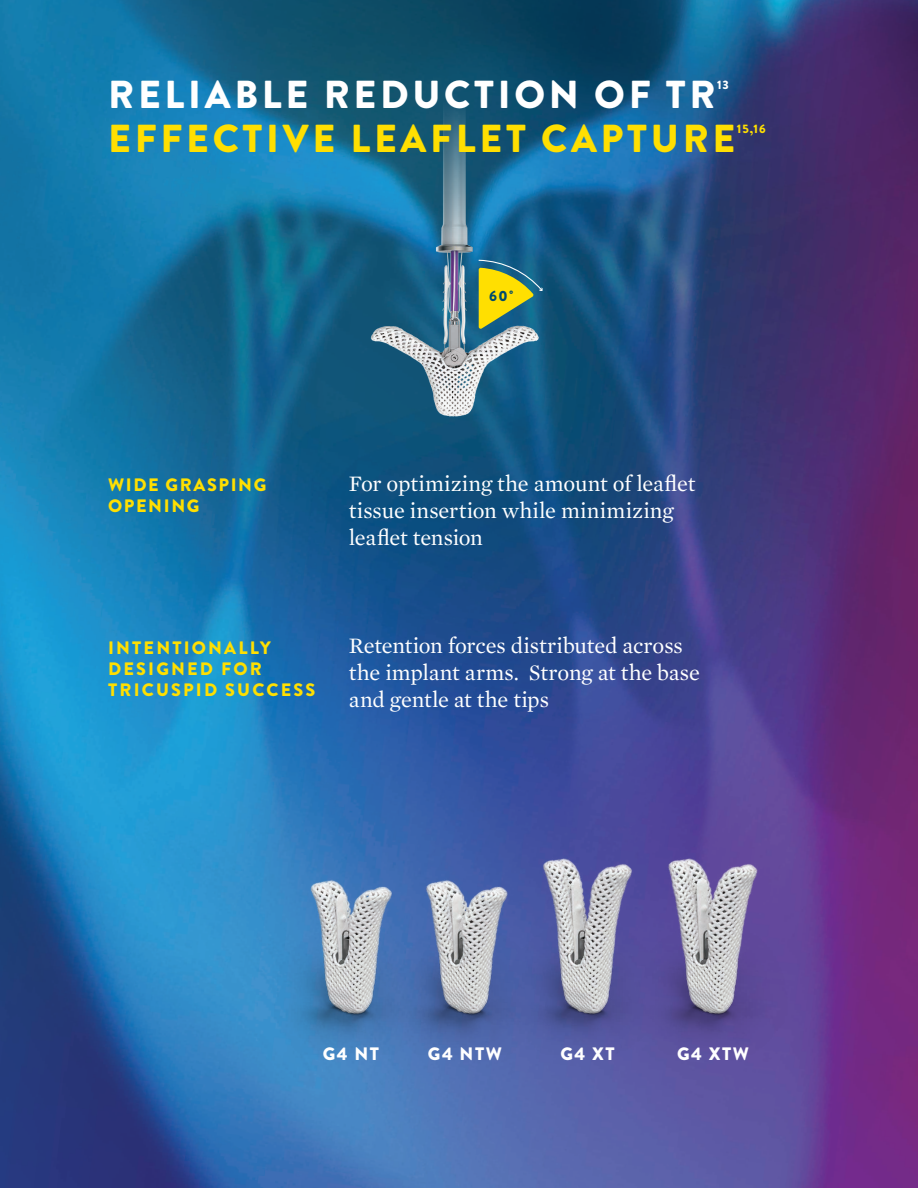
<style>
.page{position:relative;width:918px;height:1188px;background:#fff}
.page>*{position:absolute;margin:0;border:0;box-sizing:border-box;transform-origin:0 0}
.t1{font:900 39px "Brandon Grotesque";letter-spacing:.095em;color:#ffdf01}
.t2{font:900 39px "Brandon Grotesque";letter-spacing:.095em;color:#fff}
.t3{font:22.5px/27px "Mercury Text G1";letter-spacing:-.005em;color:#fff}
.t4{font:900 18px/21px "Brandon Grotesque";letter-spacing:.12em;color:#ffdf01}
.t5{font:900 18px/21px "Brandon Grotesque";letter-spacing:.09em;color:#ffdf01}
.t6{font:900 18px "Brandon Grotesque";letter-spacing:.09em;color:#fff}
.t7{font:900 14.7px "Brandon Grotesque";color:#004b6c}
.t8{font:900 12.3px "Brandon Grotesque";color:#ffdf01}
.t9{font:900 12.3px "Brandon Grotesque";color:#fff}
</style>
<div class="page">
<img style="left:0;top:0;width:918px;height:1188px">
<img style="left:297px;top:0;width:304px;height:438px">
<svg style="left:478px;top:259px;width:65px;height:70px;background:#829d50"></svg>
<img style="left:240px;top:814px;width:604px;height:240px">
<h1 class="t2" style="left:108px;top:67px;width:609px">RELIABLE REDUCTION OF TR</h1>
<p class="t9" style="left:717px;top:76px;width:13px">13</p>
<h1 class="t1" style="left:108px;top:111px;width:629px">EFFECTIVE LEAFLET CAPTURE</h1>
<p class="t8" style="left:737px;top:120px;width:30px">15,16</p>
<p class="t7" style="left:489px;top:285px;width:26px">60˚</p>
<p class="t5" style="left:108px;top:475px;width:160px">WIDE GRASPING<br>OPENING</p>
<p class="t3" style="left:349px;top:469px;width:348px">For optimizing the amount of leaflet tissue insertion while minimizing leaflet tension</p>
<p class="t4" style="left:108px;top:637px;width:209px">INTENTIONALLY<br>DESIGNED FOR<br>TRICUSPID SUCCESS</p>
<p class="t3" style="left:349px;top:631px;width:353px">Retention forces distributed across the implant arms. Strong at the base and gentle at the tips</p>
<p class="t6" style="left:323px;top:1041px;width:58px">G4 NT</p>
<p class="t6" style="left:428px;top:1041px;width:76px">G4 NTW</p>
<p class="t6" style="left:561px;top:1041px;width:56px">G4 XT</p>
<p class="t6" style="left:677px;top:1041px;width:73px">G4 XTW</p>
</div>
